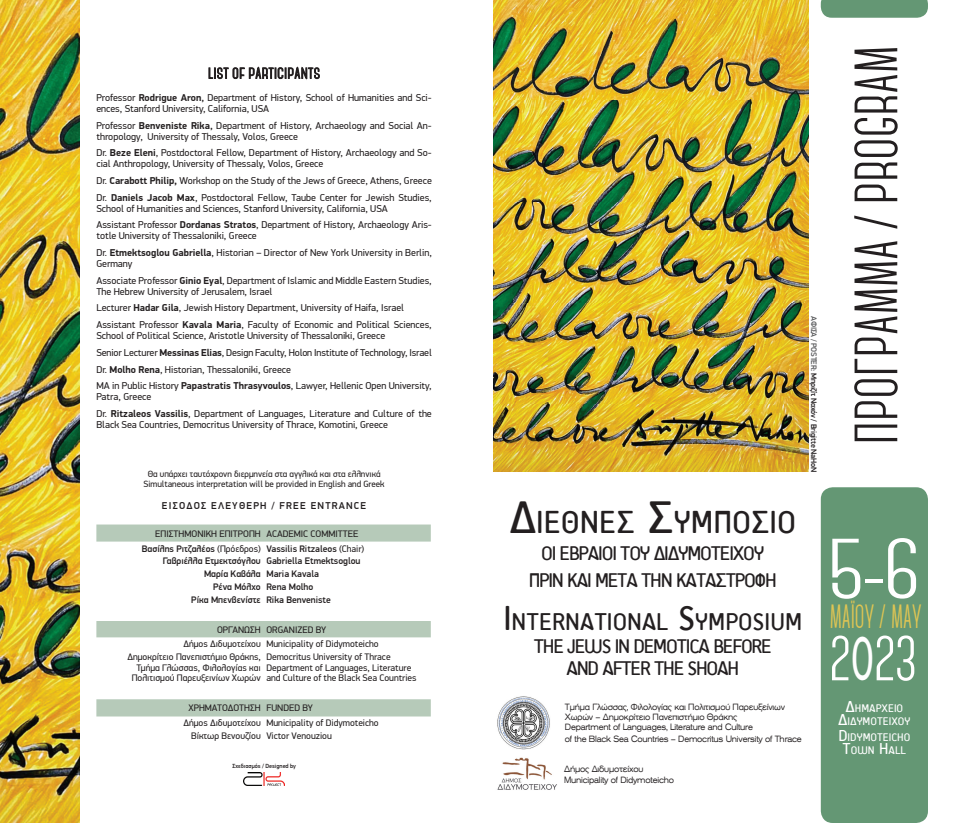
<style>
.page{position:relative;width:964px;height:823px;background:#fff}
.page>*{position:absolute;margin:0;border:0;box-sizing:border-box;transform-origin:0 0}
.t1{font:700 84.9px "Aka Acid Canter";color:#fff;scale:1.22 1}
.t2{font:700 63.9px "Aka Acid Canter";color:#fff}
.t3{font:700 61px "Aka Acid Canter";color:#231f20}
.t4{font:700 33.5px "Aka Acid Canter";color:#e0c553;scale:.8 1}
.t5{font:32.2px "Aka Acid Sci Fly";color:#231f20}
.t6{font:24.5px "Aka Acid Sci Fly";color:#231f20}
.t7{font:20px/27.2px "Aka Acid Sci Fly";letter-spacing:-.06em;color:#231f20;text-align:center}
.t8{font:700 15px "Aka Acid Canter";letter-spacing:.02em;color:#231f20;scale:1.2 1}
.t9{font:11.2px/13px "Aka Acid Sci Fly";color:#fff;text-align:center}
.t10{font:10px/16.7px "PF Din Display Pro";color:#231f20}
.t11{font:500 10px "PF Din Display Pro";letter-spacing:.12em;color:#231f20}
.t12{font:9.5px/10.5px "PF Din Display Pro";color:#231f20}
.t13{font:500 9.5px/12.8px "PF Din Display Pro";color:#231f20;text-align:center}
.t14{font:expanded 9px/10px "Akzidenz Grotesk BE Greek";letter-spacing:-.03em;color:#231f20;scale:.8 1}
.t15{font:9px/9.9px "PF Din Display Pro";color:#231f20;text-align:center}
.t16{font:500 8px "PF Din Display Pro";letter-spacing:-.03em;color:#231f20}
.t17{font:500 6px "PF Din Display Pro";color:#231f20}
.s1{font-weight:700}
.s2{font-weight:500}
.s3{color:#57585a}
.s4{font-size:46px}
.s5{font-size:35px}
.s6{font-family:"Akzid Gro GR";font-weight:400}
.s7{font-size:16px}
</style>
<div class="page">
<img style="left:493px;top:0;width:315px;height:471px">
<img style="left:0;top:0;width:79px;height:822px">
<div style="left:821px;top:487px;width:107px;height:335px;background:#649774;border-radius:12px"></div>
<svg style="left:821px;top:0;width:107px;height:18px"></svg>
<img style="left:497px;top:696px;width:53px;height:52px">
<img style="left:497px;top:757px;width:60px;height:33px">
<svg style="left:208px;top:66px;width:112px;height:14px"></svg>
<div style="left:96px;top:524px;width:335px;height:17px;background:#b6cab9"></div>
<div style="left:96px;top:621px;width:335px;height:16px;background:#b6cab9"></div>
<div style="left:96px;top:699px;width:335px;height:17px;background:#b6cab9"></div>
<img style="left:244px;top:772px;width:40px;height:13px">
<h3 class="t8" style="left:208px;top:66px;width:95px">LIST OF PARTICIPANTS</h3>
<p class="t10" style="left:96px;top:92px;width:337px;line-height:11px">Professor <span class="s1">Rodrigue Aron</span><span class="s2">,</span> Department of History, School of Humanities and Sci&shy;ences, Stanford University, California, USA</p>
<p class="t10" style="left:96px;top:120px;width:337px;line-height:11px">Professor <span class="s1">Benveniste Rika</span><span class="s2">,</span> Department of History, Archaeology and Social An&shy;thropology, University of Thessaly, Volos, Greece</p>
<p class="t10" style="left:96px;top:147px;width:337px;line-height:11px">Dr. <span class="s1">Beze Eleni</span>, Postdoctoral Fellow, Department of History, Archaeology and So&shy;cial Anthropology, University of Thessaly, Volos, Greece</p>
<p class="t10" style="left:96px;top:172px;width:337px">Dr. <span class="s1">Carabott Philip,</span> Workshop on the Study of the Jews of Greece, Athens, Greece<br>Dr. <span class="s1">Daniels Jacob Max</span>, Postdoctoral Fellow, Taube Center for Jewish Studies,</p>
<p class="t10" style="left:96px;top:200px;width:337px">School of Humanities and Sciences, Stanford University, California, USA<br>Assistant Professor <span class="s1">Dordanas Stratos</span>, Department of History, Archaeology Aris-</p>
<p class="t10" style="left:96px;top:227px;width:337px">totle University of Thessaloniki, Greece<br>Dr. <span class="s1">Etmektsoglou Gabriella</span>, Historian – Director of New York University in Berlin,</p>
<p class="t10" style="left:96px;top:255px;width:337px">Germany<br>Associate Professor <span class="s1">Ginio Eyal</span>, Department of Islamic and Middle Eastern Studies,</p>
<p class="t10" style="left:96px;top:283px;width:337px">The Hebrew University of Jerusalem, Israel<br>Lecturer <span class="s1">Hadar Gila</span>, Jewish History Department, University of Haifa, Israel<br>Assistant Professor <span class="s1">Kavala Maria</span>, Faculty of Economic and Political Sciences,</p>
<p class="t10" style="left:96px;top:327px;width:337px">School of Political Science, Aristotle University of Thessaloniki, Greece<br>Senior Lecturer <span class="s1">Messinas Elias</span>, Design Faculty, Holon Institute of Technology, Israel Dr. <span class="s1">Molho Rena</span>, Historian, Thessaloniki, Greece<br>MA in Public History <span class="s1">Papastratis Thrasyvoulos</span>, Lawyer, Hellenic Open University,</p>
<p class="t10" style="left:96px;top:388px;width:337px">Patra, Greece<br>Dr. <span class="s1">Ritzaleos Vassilis</span>, Department of Languages, Literature and Culture of the</p>
<p class="t10" style="left:96px;top:416px;width:293px">Black Sea Countries, Democritus University of Thrace, Komotini, Greece</p>
<p class="t15" style="left:144px;top:468px;width:242px">Θα υπάρχει ταυτόχρονη διερμηνεία στα αγγλικά και στα ελληνικά<br>Simultaneous interpretation will be provided in English and Greek</p>
<p class="t11" style="left:162px;top:499px;width:206px">ΕΙΣΟ∆ΟΣ ΕΛΕΥΘΕΡΉ / FREE ENTRANCE</p>
<p class="t12" style="left:142px;top:525px;width:224px;line-height:14.9px;text-indent:14px">ΕΠΙΣΤΗΜΌΝΙΚΗ ΕΠΙΤΡΌΠΗ ACADEMIC COMMITTEE<br><span class="s2">Βασίλης Ριτζαλέος</span> (Πρόεδρος) <span class="s2">Vassilis Ritzaleos</span> (Chair)</p>
<p class="t13" style="left:163px;top:554px;width:199px">Γαβριέλλα Ετµεκτσόγλου Gabriella Etmektsoglou<br>Μαρία Καβάλα Maria Kavala<br>Ρένα Μόλχο Rena Molho<br>Ρίκα Μπενβενίστε Rika Benveniste</p>
<p class="t12" style="left:183px;top:622px;width:197px;line-height:14.6px;text-indent:34px">ΌΡΓΑΝΩΣΗ ORGANIZED BY<br>Δήμος Διδυμοτείχου Municipality of Didymoteicho</p>
<p class="t12" style="left:127px;top:651px;width:135px;text-align:right">Δημοκρίτειο Πανεπιστήμιο Θράκης,<br>Τμήμα Γλώσσας, Φιλολογίας και<br>Πολιτισμού Παρευξεινίων Χωρών</p>
<p class="t12" style="left:266px;top:651px;width:151px">Democritus University of Thrace<br>Department of Languages, Literature and Culture of the Black Sea Countries</p>
<p class="t12" style="left:183px;top:700px;width:197px;line-height:15px;text-indent:5px">ΧΡΗΜΑΤΌΔΌΤΗΣΗ FUNDED BY<br>Δήμος Διδυμοτείχου Municipality of Didymoteicho</p>
<p class="t12" style="left:191px;top:730px;width:142px">Βίκτωρ Βενουζίου Victor Venouziou</p>
<p class="t17" style="left:232px;top:761px;width:65px">Σχεδιασµός / Designed by</p>
<p class="t16" style="left:818px;top:316px;width:157px;rotate:90deg"><span class="s3">ΑΦΙΣΑ / POSTER:</span> Μπριζίτ Ναχόν / Brigitte NaHoN</p>
<h3 class="t5" style="left:509px;top:502px;width:288px"><span class="s4">Δ</span>ΙΕΘΝΕΣ <span class="s4">Σ</span>ΥΜΠΟΣΙΟ</h3>
<h3 class="t7" style="left:529px;top:539px;width:250px">ΟΙ ΕΒΡΑΙΟΙ ΤΟΥ ΔΙΔΥΜΟΤΕΙΧΟΥ<br>ΠΡΙΝ ΚΑΙ ΜΕΤΑ ΤΗΝ ΚΑΤΑΣΤΡΟΦΗ</h3>
<h3 class="t6" style="left:503px;top:607px;width:300px"><span class="s5">I</span>NTERNATIONAL <span class="s5">S</span>YMPOSIUM</h3>
<h3 class="t7" style="left:534px;top:634px;width:239px;line-height:22.4px">THE JEWS IN DEMOTICA BEFORE<br>AND AFTER THE SHOAH</h3>
<p class="t14" style="left:565px;top:702px;width:277px">Τµήµα Γλώσσας, Φιλολογίας και Πολιτισµού Παρευξείνιων<br>Χωρών – ∆ηµοκρίτειο Πανεπιστήµιο Θράκης<br>Department of Languages, Literature and Culture</p>
<p class="t14" style="left:565px;top:734px;width:298px">of the Black Sea Countries – Democritus University of Thrace</p>
<p class="t14" style="left:564px;top:763px;width:139px;line-height:10.8px">∆ήµος ∆ιδυµοτείχου<br>Municipality of Didymoteicho</p>
<h3 class="t3" style="left:846px;top:444px;width:400px;rotate:-90deg">ΠΡΌΓΡΑΜΜΑ / PROGRAM</h3>
<h1 class="t1" style="left:827px;top:526px;width:78px">5-6</h1>
<h3 class="t4" style="left:830px;top:600px;width:116px">ΜΑΪΌΥ / MAY</h3>
<h2 class="t2" style="left:830px;top:626px;width:89px">2<span class="s6">0</span>23</h2>
<p class="t9" style="left:838px;top:701px;width:74px"><span class="s7">Δ</span>ΗΜΑΡΧΕΙΟ<br><span class="s7">Δ</span>ΙΔΥΜΟΤΕΙΧΟΥ</p>
<p class="t9" style="left:838px;top:730px;width:74px"><span class="s7">D</span>IDYMOTEICHO<br><span class="s7">T</span>OWN <span class="s7">H</span>ALL</p>
</div>
